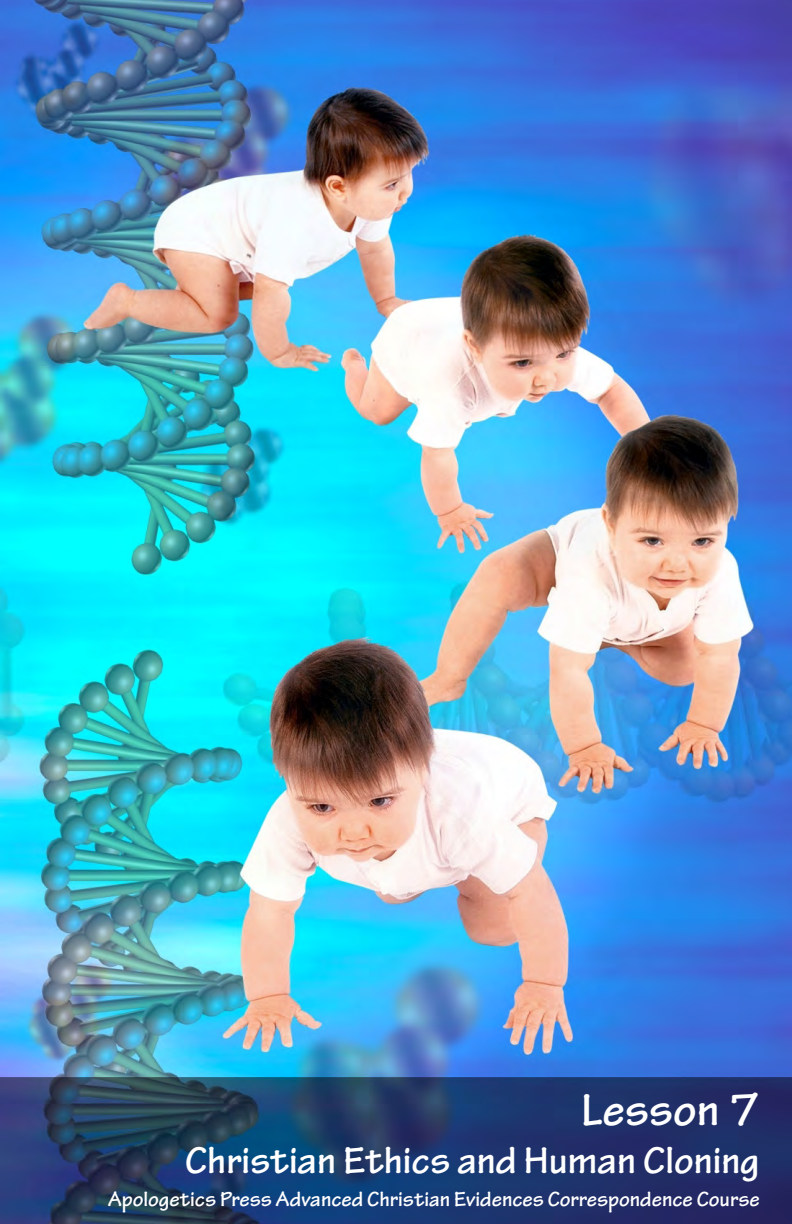
<style>
.page{position:relative;width:792px;height:1224px;background:#fff}
.page>*{position:absolute;margin:0;border:0;box-sizing:border-box;transform-origin:0 0}
.Title_page_Lesson{font:700 48px "Tekton Pro";color:#fff}
.Title_Cover{font:700 40px "Tekton Pro";color:#fff}
.Title_Cover_CC_info{font:700 22px "Tekton Pro";color:#fff}
</style>
<div class="page">
<img style="left:0;top:0;width:792px;height:1224px">
<p class="Title_page_Lesson" style="left:581px;top:1082px;width:180px">Lesson 7</p>
<p class="Title_Cover" style="left:185px;top:1137px;width:576px">Christian Ethics and Human Cloning</p>
<p class="Title_Cover_CC_info" style="left:108px;top:1186px;width:653px">Apologetics Press Advanced Christian Evidences Correspondence Course</p>
</div>
